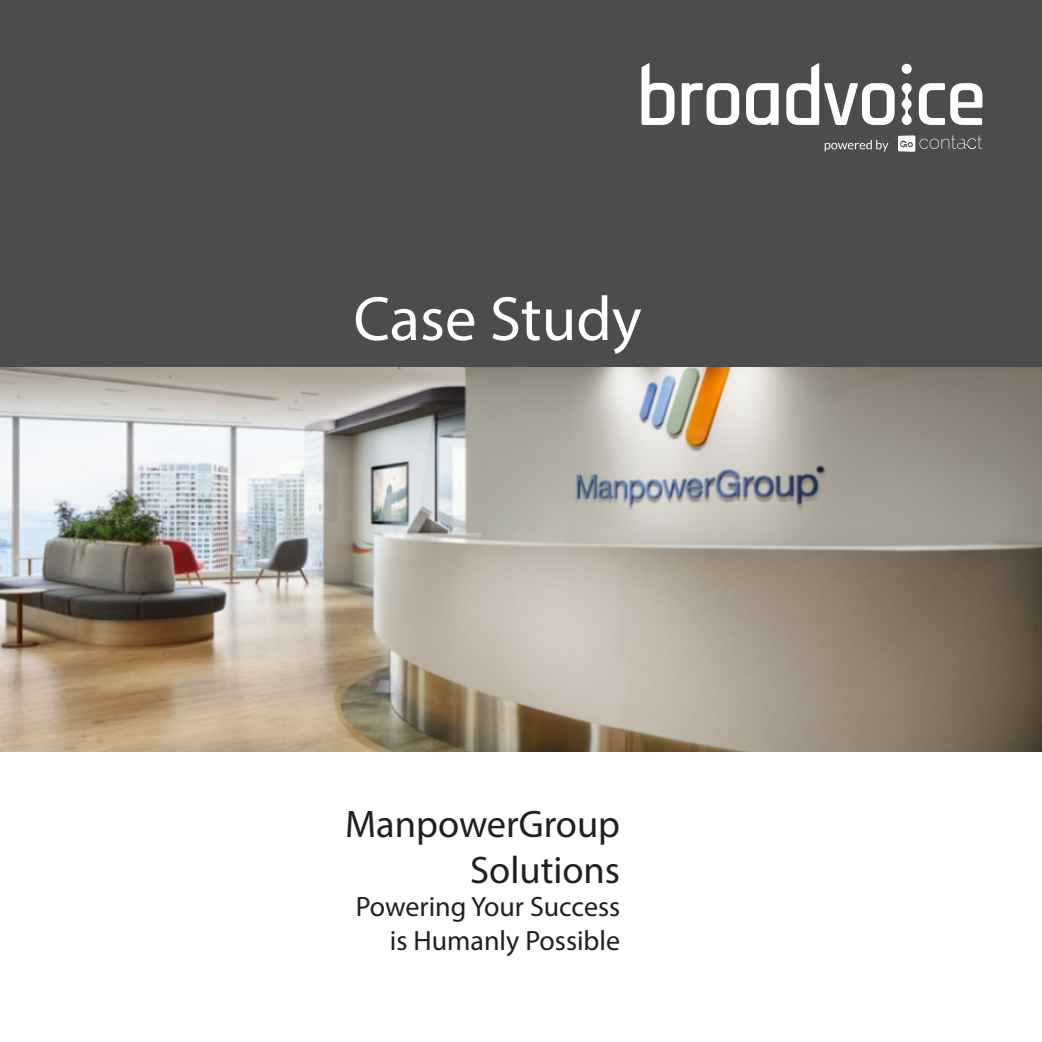
<style>
.page{position:relative;width:1042px;height:1042px;background:#fff}
.page>*{position:absolute;margin:0;border:0;box-sizing:border-box;transform-origin:0 0}
.t1{font:63px "Myriad Pro";color:#fff}
.t2{font:38.5px/46.2px "Myriad Pro";color:#231f20;text-align:right}
.t3{font:28px "Myriad Pro";color:#231f20}
</style>
<div class="page">
<div style="left:0;top:0;width:1042px;height:366px;background:#4b4c4d"></div>
<img style="left:1px;top:367px;width:1041px;height:385px">
<svg style="left:641px;top:63px;width:33px;height:62px"></svg>
<svg style="left:682px;top:83px;width:57px;height:42px"></svg>
<svg style="left:746px;top:83px;width:32px;height:42px"></svg>
<svg style="left:786px;top:63px;width:108px;height:62px"></svg>
<svg style="left:919px;top:83px;width:63px;height:42px"></svg>
<div style="left:901px;top:64px;width:10px;height:10px;background:#fff;border-radius:50%"></div>
<svg style="left:901px;top:83px;width:10px;height:42px"></svg>
<svg style="left:825px;top:140px;width:63px;height:11px"></svg>
<svg style="left:898px;top:135px;width:84px;height:17px"></svg>
<h1 class="t1" style="left:353px;top:280px;width:289px">Case Study</h1>
<p class="t2" style="left:345px;top:800px;width:277px">ManpowerGroup<br>Solutions</p>
<p class="t3" style="left:356px;top:889px;width:266px">Powering Your Success</p>
<p class="t3" style="left:390px;top:923px;width:232px">is Humanly Possible</p>
</div>
